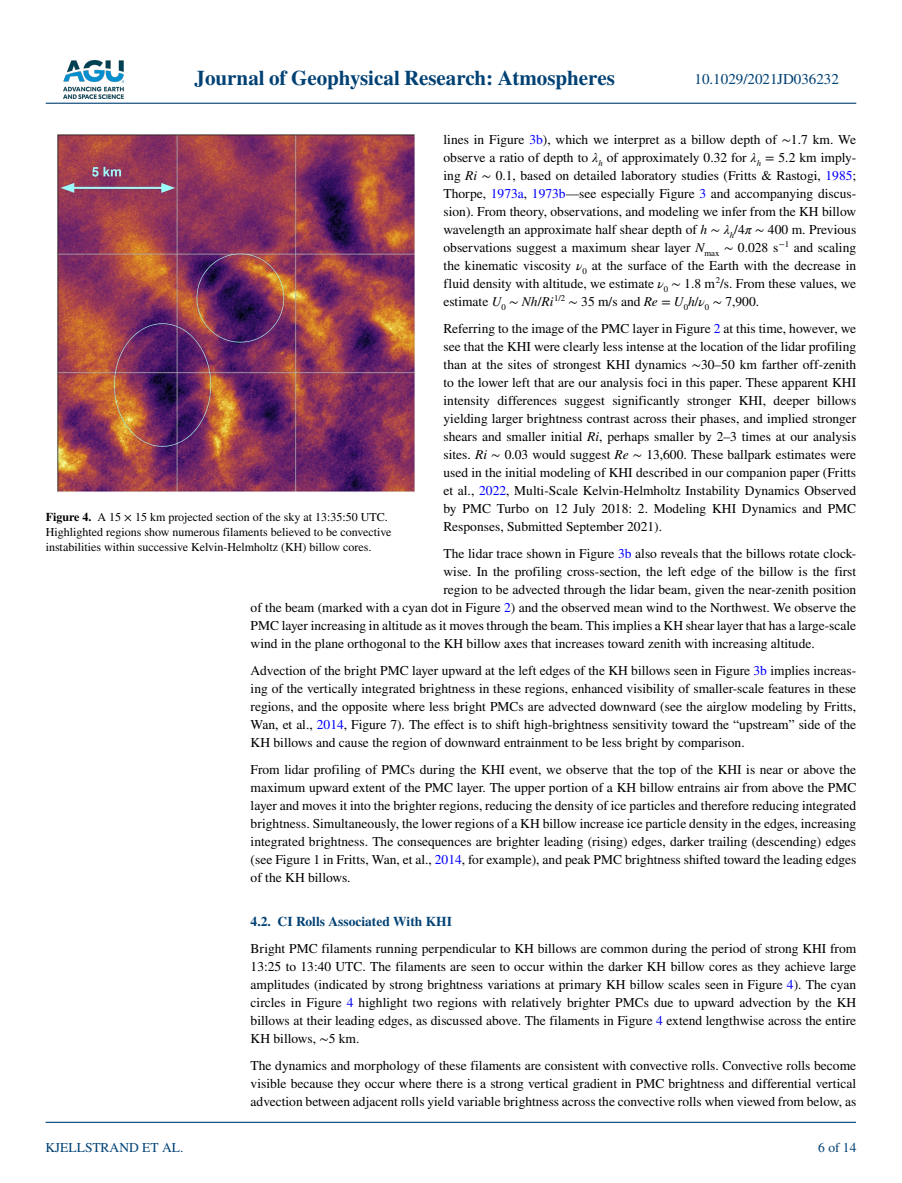
<style>
.page{position:relative;width:902px;height:1183px;background:#fff}
.page>*{position:absolute;margin:0;border:0;box-sizing:border-box;transform-origin:0 0}
.t1{font:700 21px "STIX";color:#004174}
.t2{font:15px "STIX";color:#004174}
.t3{font:13.5px/18px "STIX";color:#000;text-align:justify}
.t4{font:700 13.5px "STIX";color:#004174}
.t5{font:13.5px "STIX";color:#004174}
.t6{font:12px/15px "STIX";color:#000}
.s1{color:#00f}
.s2{font-style:italic}
.s3{font-weight:700}
</style>
<div class="page">
<img style="left:63px;top:60px;width:60px;height:39px">
<hr style="left:46px;top:103px;width:810px;height:1px;background:#004174">
<hr style="left:45px;top:1121px;width:810px;height:1px;background:#004174">
<img style="left:57px;top:134px;width:358px;height:358px">
<h1 class="t1" style="left:194px;top:66px;width:422px">Journal of Geophysical Research: Atmospheres</h1>
<p class="t2" style="left:694px;top:69px;width:146px">10.1029/2021JD036232</p>
<p class="t3" style="left:443px;top:131px;width:414px">lines in Figure <span class="s1">3b</span>), which we interpret as a billow depth of ∼1.7 km. We observe a ratio of depth to <span class="s2">λ</span><sub>h</sub> of approximately 0.32 for <span class="s2">λ</span><sub>h</sub> = 5.2 km imply&shy;ing <span class="s2">Ri</span> ∼ 0.1, based on detailed laboratory studies (Fritts &amp; Rastogi, <span class="s1">1985</span>; Thorpe, <span class="s1">1973a</span>, <span class="s1">1973b</span>—see especially Figure <span class="s1">3</span> and accompanying discus&shy;sion). From theory, observations, and modeling we infer from the KH billow wavelength an approximate half shear depth of <span class="s2">h</span> ∼ <span class="s2">λ</span><sub>h</sub>/4<span class="s2">π</span> ∼ 400 m. Previous observations suggest a maximum shear layer <span class="s2">N</span><sub>max</sub> ∼ 0.028 s<sup>−1</sup> and scaling the kinematic viscosity <span class="s2">ν</span><sub>0</sub> at the surface of the Earth with the decrease in fluid density with altitude, we estimate <span class="s2">ν</span><sub>0</sub> ∼ 1.8 m<sup>2</sup>/s. From these values, we estimate <span class="s2">U</span><sub>0</sub> ∼ <span class="s2">Nh</span>/<span class="s2">Ri</span><sup>1/2</sup> ∼ 35 m/s and <span class="s2">Re</span> = <span class="s2">U</span><sub>0</sub><span class="s2">h</span>/<span class="s2">ν</span><sub>0</sub> ∼ 7,900.</p>
<p class="t3" style="left:443px;top:320px;width:414px">Referring to the image of the PMC layer in Figure <span class="s1">2</span> at this time, however, we see that the KHI were clearly less intense at the location of the lidar profiling than at the sites of strongest KHI dynamics ∼30–50 km farther off-zenith to the lower left that are our analysis foci in this paper. These apparent KHI intensity differences suggest significantly stronger KHI, deeper billows yielding larger brightness contrast across their phases, and implied stronger shears and smaller initial <span class="s2">Ri</span>, perhaps smaller by 2–3 times at our analysis sites. <span class="s2">Ri</span> ∼ 0.03 would suggest <span class="s2">Re</span> ∼ 13,600. These ballpark estimates were used in the initial modeling of KHI described in our companion paper (Fritts et al., <span class="s1">2022</span>, Multi-Scale Kelvin-Helmholtz Instability Dynamics Observed by PMC Turbo on 12 July 2018: 2. Modeling KHI Dynamics and PMC Responses, Submitted September 2021).</p>
<p class="t3" style="left:443px;top:545px;width:414px">The lidar trace shown in Figure <span class="s1">3b</span> also reveals that the billows rotate clock-</p>
<p class="t3" style="left:443px;top:563px;width:414px">wise. In the profiling cross-section, the left edge of the billow is the first</p>
<p class="t3" style="left:443px;top:581px;width:414px">region to be advected through the lidar beam, given the near-zenith position</p>
<p class="t3" style="left:250px;top:599px;width:607px">of the beam (marked with a cyan dot in Figure <span class="s1">2</span>) and the observed mean wind to the Northwest. We observe the</p>
<p class="t3" style="left:250px;top:617px;width:607px">PMC layer increasing in altitude as it moves through the beam. This implies a KH shear layer that has a large-scale</p>
<p class="t3" style="left:250px;top:635px;width:565px">wind in the plane orthogonal to the KH billow axes that increases toward zenith with increasing altitude.</p>
<p class="t3" style="left:250px;top:662px;width:607px">Advection of the bright PMC layer upward at the left edges of the KH billows seen in Figure <span class="s1">3b</span> implies increas&shy;ing of the vertically integrated brightness in these regions, enhanced visibility of smaller-scale features in these regions, and the opposite where less bright PMCs are advected downward (see the airglow modeling by Fritts, Wan, et al., <span class="s1">2014</span>, Figure 7). The effect is to shift high-brightness sensitivity toward the “upstream” side of the KH billows and cause the region of downward entrainment to be less bright by comparison.</p>
<p class="t3" style="left:250px;top:761px;width:607px">From lidar profiling of PMCs during the KHI event, we observe that the top of the KHI is near or above the maximum upward extent of the PMC layer. The upper portion of a KH billow entrains air from above the PMC layer and moves it into the brighter regions, reducing the density of ice particles and therefore reducing integrated brightness. Simultaneously, the lower regions of a KH billow increase ice particle density in the edges, increasing integrated brightness. The consequences are brighter leading (rising) edges, darker trailing (descending) edges (see Figure 1 in Fritts, Wan, et al., <span class="s1">2014</span>, for example), and peak PMC brightness shifted toward the leading edges of the KH billows.</p>
<p class="t4" style="left:250px;top:912px;width:203px">4.2. CI Rolls Associated With KHI</p>
<p class="t3" style="left:250px;top:939px;width:607px">Bright PMC filaments running perpendicular to KH billows are common during the period of strong KHI from 13:25 to 13:40 UTC. The filaments are seen to occur within the darker KH billow cores as they achieve large amplitudes (indicated by strong brightness variations at primary KH billow scales seen in Figure <span class="s1">4</span>). The cyan circles in Figure <span class="s1">4</span> highlight two regions with relatively brighter PMCs due to upward advection by the KH billows at their leading edges, as discussed above. The filaments in Figure <span class="s1">4</span> extend lengthwise across the entire KH billows, ∼5 km.</p>
<p class="t3" style="left:250px;top:1056px;width:607px">The dynamics and morphology of these filaments are consistent with convective rolls. Convective rolls become visible because they occur where there is a strong vertical gradient in PMC brightness and differential vertical advection between adjacent rolls yield variable brightness across the convective rolls when viewed from below, as</p>
<p class="t6" style="left:46px;top:510px;width:347px"><span class="s3">Figure 4.</span> A 15 × 15 km projected section of the sky at 13:35:50 UTC.<br>Highlighted regions show numerous filaments believed to be convective instabilities within successive Kelvin-Helmholtz (KH) billow cores.</p>
<p class="t5" style="left:45px;top:1138px;width:139px">KJELLSTRAND ET AL.</p>
<p class="t5" style="left:818px;top:1138px;width:40px">6 of 14</p>
</div>
